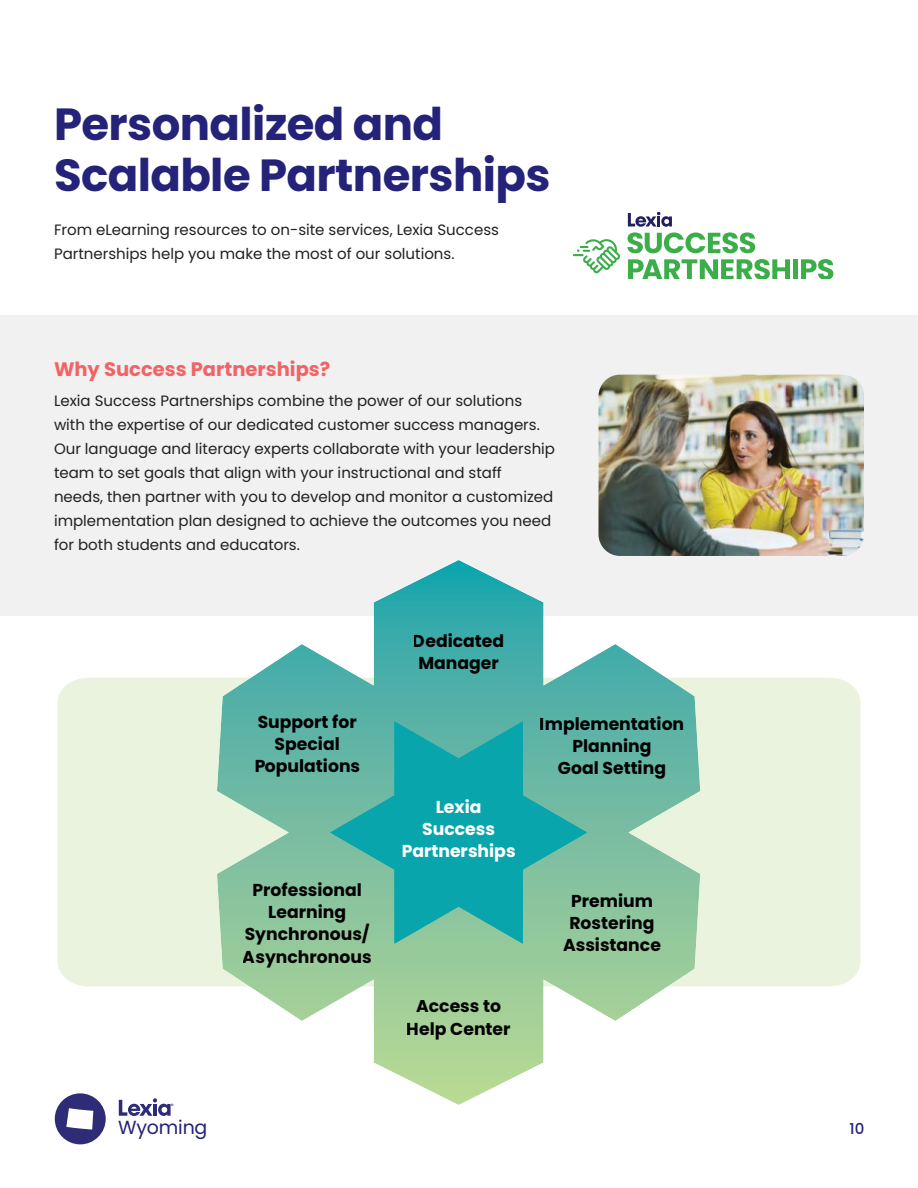
<style>
.page{position:relative;width:918px;height:1188px;background:#fff}
.page>*{position:absolute;margin:0;border:0;box-sizing:border-box;transform-origin:0 0}
.t1{font:700 45px/51px "Poppins";letter-spacing:-.015em;color:#242279}
.t2{font:700 19.5px "Poppins";color:#f16364}
.t3{font:19.05px "Poppins";letter-spacing:-.01em;color:#242279}
.t4{font:700 17.25px/22.4px "Poppins";color:#020102;text-align:center}
.t5{font:700 17.25px/22.4px "Poppins";color:#fff;text-align:center}
.t6{font:15px/24px "Poppins";color:#221f1f}
.t7{font:500 15px "Poppins";color:#242279}
</style>
<div class="page">
<svg style="left:119px;top:1098px;width:55px;height:18px"></svg>
<svg style="left:55px;top:1093px;width:51px;height:51px"></svg>
<div style="left:0;top:315px;width:918px;height:301px;background:#f1f1f2"></div>
<div style="left:57px;top:678px;width:804px;height:308px;background:#eaf3de"></div>
<img style="left:217px;top:560px;width:483px;height:545px">
<div style="left:793px;top:259px;width:5px;height:20px;background:#3bae49"></div>
<svg style="left:628px;top:259px;width:162px;height:20px"></svg>
<svg style="left:801px;top:259px;width:32px;height:20px"></svg>
<svg style="left:627px;top:213px;width:128px;height:40px"></svg>
<svg style="left:573px;top:239px;width:47px;height:34px"></svg>
<img style="left:598px;top:375px;width:266px;height:181px">
<h1 class="t1" style="left:54px;top:99px;width:498px">Personalized and<br>Scalable Partnerships</h1>
<p class="t6" style="left:54px;top:218px;width:447px">From eLearning resources to on-site services, Lexia Success<br>Partnerships help you make the most of our solutions.</p>
<h2 class="t2" style="left:54px;top:357px;width:278px">Why Success Partnerships?</h2>
<p class="t6" style="left:54px;top:389px;width:503px">Lexia Success Partnerships combine the power of our solutions with the expertise of our dedicated customer success managers.<br>Our language and literacy experts collaborate with your leadership team to set goals that align with your instructional and staff<br>needs, then partner with you to develop and monitor a customized implementation plan designed to achieve the outcomes you need for both students and educators.</p>
<p class="t4" style="left:254px;top:712px;width:108px">Support for<br>Special<br>Populations</p>
<p class="t4" style="left:243px;top:879px;width:130px">Professional<br>Learning<br>Synchronous/<br>Asynchronous</p>
<p class="t4" style="left:413px;top:631px;width:93px">Dedicated<br>Manager</p>
<p class="t5" style="left:402px;top:797px;width:115px">Lexia<br>Success<br>Partnerships</p>
<p class="t4" style="left:407px;top:997px;width:105px">Access to<br>Help Center</p>
<p class="t4" style="left:540px;top:714px;width:146px">Implementation<br>Planning<br>Goal Setting</p>
<p class="t4" style="left:563px;top:891px;width:99px">Premium<br>Rostering<br>Assistance</p>
<p class="t3" style="left:118px;top:1120px;width:91px">Wyoming</p>
<p class="t7" style="left:850px;top:1120px;width:16px">10</p>
</div>
